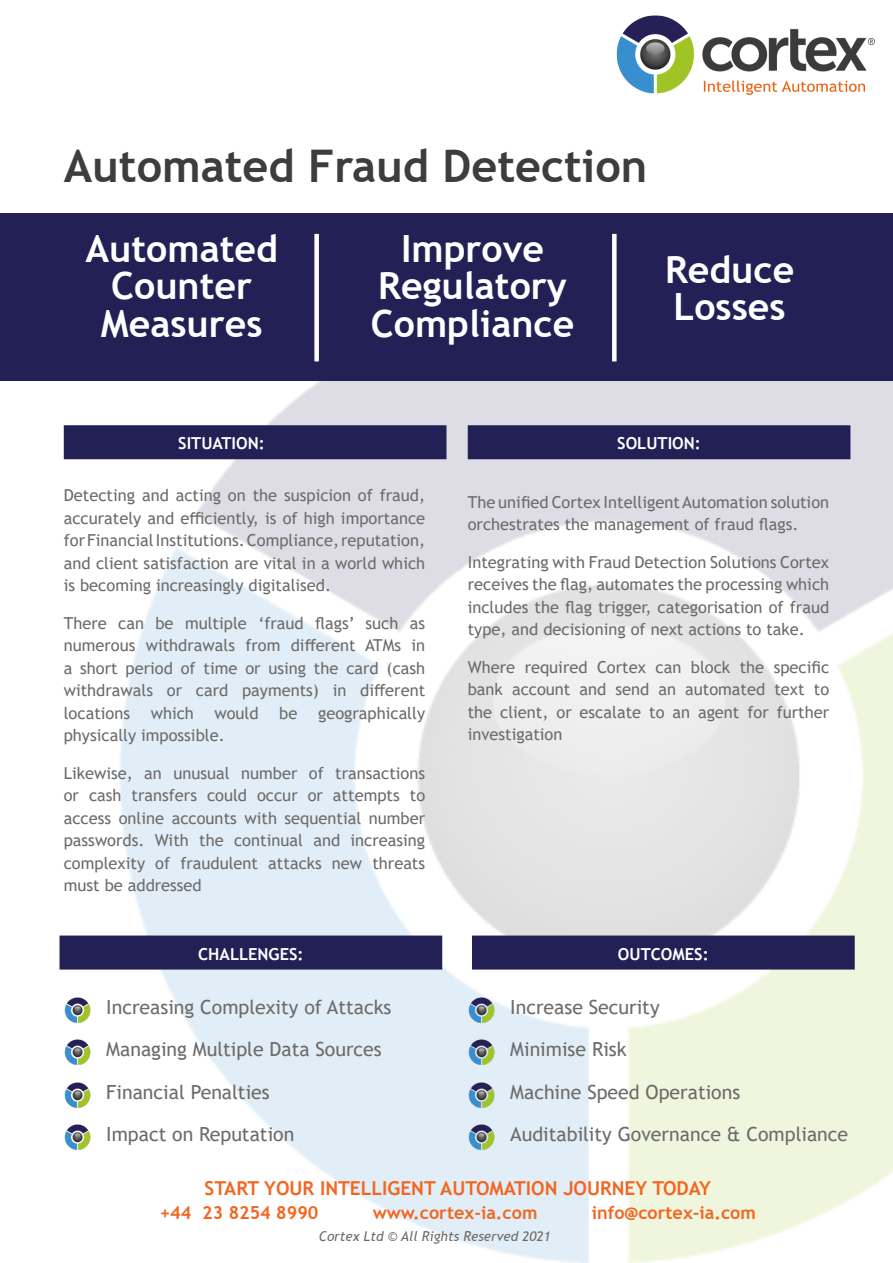
<style>
.page{position:relative;width:893px;height:1263px;background:#fff}
.page>*{position:absolute;margin:0;border:0;box-sizing:border-box;transform-origin:0 0}
.t1{font:700 45px "Trebuchet MS";color:#3d3d3c}
.t2{font:700 37.5px "Trebuchet MS";color:#fff}
.t3{font:19.5px "Trebuchet MS";color:#6d6b6a}
.t4{font:700 19.2px "Trebuchet MS";color:#f36621}
.t5{font:700 18px "Trebuchet MS";color:#f36621}
.t6{font:16.5px/22.5px "Trebuchet MS";color:#6d6b6a;text-align:justify}
.t7{font:700 16.5px "Trebuchet MS";color:#fff}
.t8{font:italic 13.5px "Trebuchet MS";color:#6d6b6a}
</style>
<div class="page">
<div style="left:0;top:213px;width:893px;height:168px;background:#232055"></div>
<img style="left:616px;top:15px;width:259px;height:80px">
<div style="left:65px;top:426px;width:381px;height:32px;background:#232055"></div>
<div style="left:64px;top:425px;width:382px;height:34px;border:2px solid #232055"></div>
<div style="left:60px;top:936px;width:381px;height:33px;background:#232055"></div>
<div style="left:60px;top:935px;width:382px;height:34px;border:2px solid #232055"></div>
<img style="left:64px;top:997px;width:27px;height:27px">
<div style="left:314px;top:234px;width:5px;height:127px;background:#fff"></div>
<div style="left:612px;top:234px;width:5px;height:127px;background:#fff"></div>
<div style="left:468px;top:426px;width:382px;height:32px;background:#232055"></div>
<div style="left:468px;top:425px;width:382px;height:34px;border:2px solid #232055"></div>
<div style="left:473px;top:936px;width:381px;height:33px;background:#232055"></div>
<div style="left:472px;top:935px;width:383px;height:34px;border:2px solid #232055"></div>
<img style="left:468px;top:1037px;width:28px;height:31px">
<img style="left:64px;top:1039px;width:27px;height:27px">
<img style="left:64px;top:1082px;width:27px;height:27px">
<img style="left:64px;top:1124px;width:27px;height:27px">
<img style="left:468px;top:995px;width:28px;height:30px">
<img style="left:468px;top:1080px;width:28px;height:30px">
<img style="left:468px;top:1123px;width:28px;height:30px">
<p class="t1" style="left:64px;top:138px;width:585px">Automated Fraud Detection</p>
<p class="t2" style="left:85px;top:225px;width:194px">Automated</p>
<p class="t2" style="left:111px;top:262px;width:142px">Counter</p>
<p class="t2" style="left:101px;top:300px;width:163px">Measures</p>
<p class="t2" style="left:401px;top:225px;width:145px">Improve</p>
<p class="t2" style="left:378px;top:262px;width:190px">Regulatory</p>
<p class="t2" style="left:371px;top:300px;width:205px">Compliance</p>
<p class="t2" style="left:665px;top:246px;width:131px">Reduce</p>
<p class="t2" style="left:674px;top:284px;width:114px">Losses</p>
<p class="t7" style="left:178px;top:433px;width:88px">SITUATION:</p>
<p class="t6" style="left:64px;top:484px;width:363px">Detecting and acting on the suspicion of fraud, accurately and efficiently, is of high importance for Financial Institutions. Compliance, reputation, and client satisfaction are vital in a world which is becoming increasingly digitalised.</p>
<p class="t6" style="left:64px;top:611px;width:363px">There can be multiple ‘fraud flags’ such as numerous withdrawals from different ATMs in a short period of time or using the card (cash withdrawals or card payments) in different locations which would be geographically physically impossible.</p>
<p class="t6" style="left:64px;top:761px;width:363px">Likewise, an unusual number of transactions or cash transfers could occur or attempts to access online accounts with sequential number passwords. With the continual and increasing complexity of fraudulent attacks new threats must be addressed</p>
<p class="t7" style="left:198px;top:943px;width:107px">CHALLENGES:</p>
<p class="t3" style="left:106px;top:994px;width:287px">Increasing Complexity of Attacks</p>
<p class="t3" style="left:106px;top:1037px;width:277px">Managing Multiple Data Sources</p>
<p class="t3" style="left:106px;top:1079px;width:165px">Financial Penalties</p>
<p class="t3" style="left:106px;top:1122px;width:190px">Impact on Reputation</p>
<p class="t7" style="left:617px;top:433px;width:85px">SOLUTION:</p>
<p class="t6" style="left:468px;top:490px;width:363px">The unified Cortex Intelligent Automation solution orchestrates the management of fraud flags.</p>
<p class="t6" style="left:468px;top:550px;width:363px">Integrating with Fraud Detection Solutions Cortex receives the flag, automates the processing which includes the flag trigger, categorisation of fraud type, and decisioning of next actions to take.</p>
<p class="t6" style="left:468px;top:655px;width:363px">Where required Cortex can block the specific bank account and send an automated text to the client, or escalate to an agent for further investigation</p>
<p class="t7" style="left:618px;top:943px;width:92px">OUTCOMES:</p>
<p class="t3" style="left:510px;top:994px;width:151px">Increase Security</p>
<p class="t3" style="left:510px;top:1037px;width:118px">Minimise Risk</p>
<p class="t3" style="left:510px;top:1079px;width:232px">Machine Speed Operations</p>
<p class="t3" style="left:510px;top:1122px;width:339px">Auditability Governance &amp; Compliance</p>
<p class="t4" style="left:205px;top:1176px;width:508px">START YOUR INTELLIGENT AUTOMATION JOURNEY TODAY</p>
<p class="t5" style="left:160px;top:1201px;width:160px">+44 23 8254 8990</p>
<p class="t5" style="left:373px;top:1201px;width:166px">www.cortex-ia.com</p>
<p class="t5" style="left:592px;top:1201px;width:166px">info@cortex-ia.com</p>
<p class="t8" style="left:319px;top:1228px;width:233px">Cortex Ltd © All Rights Reserved 2021</p>
</div>
